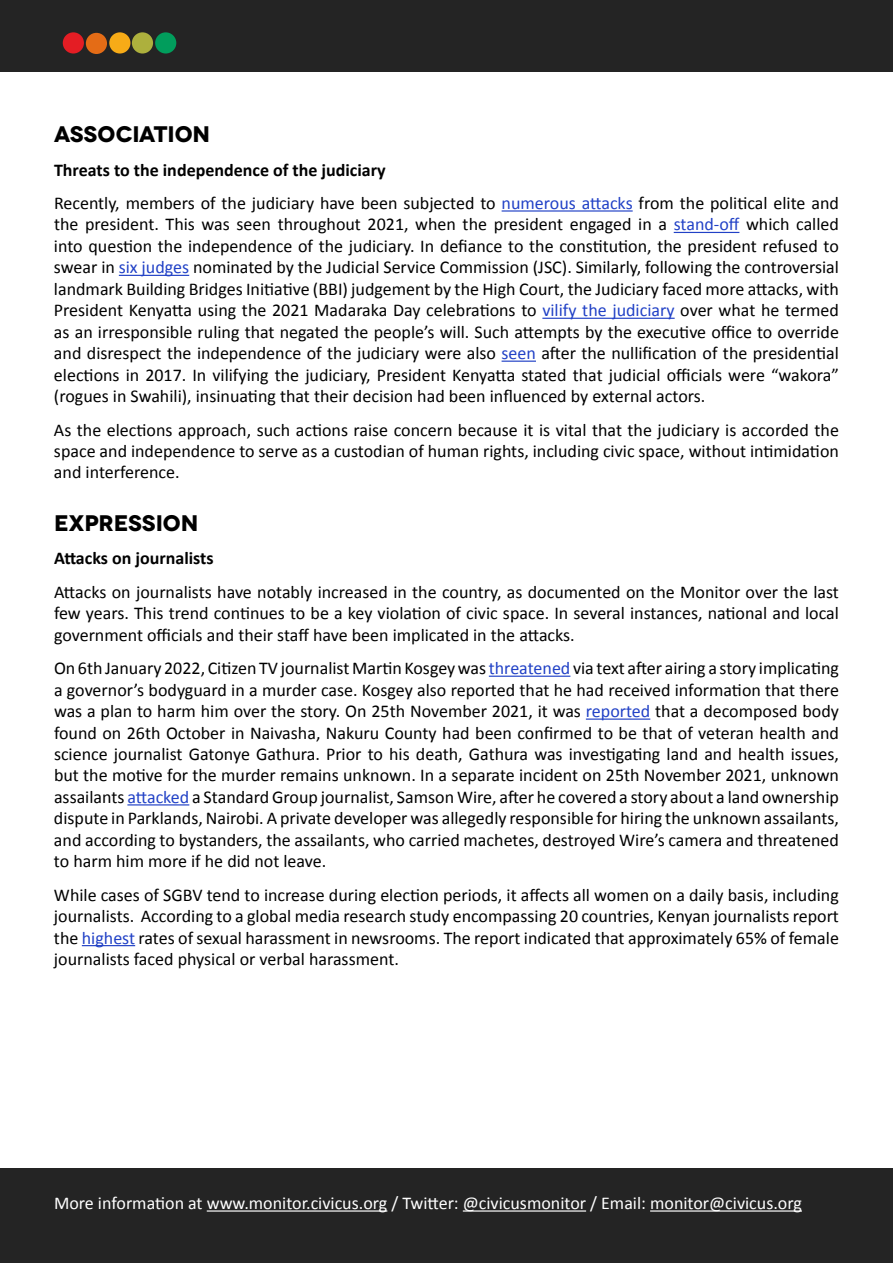
<style>
.page{position:relative;width:893px;height:1263px;background:#fff}
.page>*{position:absolute;margin:0;border:0;box-sizing:border-box;transform-origin:0 0}
.t1{font:700 22.5px "Novecentowide";letter-spacing:-.01em;color:#000}
.t2{font:18px/21.5px "Calibri";color:#000;text-align:justify}
.t3{font:18px "Calibri";color:#fff}
.t4{font:700 18px "Calibri";color:#000}
.s1{font-weight:700}
.s2{color:#2141c6}
</style>
<div class="page">
<div style="left:0;top:0;width:893px;height:72px;background:#242424"></div>
<div style="left:63px;top:32px;width:21px;height:22px;background:#e41d24;border-radius:50%"></div>
<div style="left:86px;top:33px;width:21px;height:21px;background:#e46c16;border-radius:50%"></div>
<div style="left:109px;top:32px;width:21px;height:22px;background:#f7ab17;border-radius:50%"></div>
<div style="left:132px;top:32px;width:21px;height:22px;background:#adb03d;border-radius:50%"></div>
<div style="left:155px;top:32px;width:21px;height:22px;background:#019d5c;border-radius:50%"></div>
<div style="left:0;top:1168px;width:893px;height:95px;background:#242424"></div>
<hr style="left:207px;top:1210px;width:180px;height:1px;background:#fff">
<hr style="left:463px;top:1210px;width:123px;height:1px;background:#fff">
<hr style="left:650px;top:1210px;width:152px;height:1px;background:#fff">
<hr style="left:502px;top:210px;width:131px;height:2px;background:#2141c6">
<hr style="left:674px;top:232px;width:65px;height:1px;background:#2141c6">
<hr style="left:119px;top:275px;width:70px;height:1px;background:#2141c6">
<hr style="left:542px;top:318px;width:133px;height:1px;background:#2141c6">
<hr style="left:502px;top:361px;width:34px;height:1px;background:#2141c6">
<hr style="left:489px;top:676px;width:81px;height:1px;background:#2141c6">
<hr style="left:586px;top:718px;width:64px;height:2px;background:#2141c6">
<hr style="left:127px;top:804px;width:62px;height:1px;background:#2141c6">
<hr style="left:82px;top:945px;width:53px;height:1px;background:#2141c6">
<p class="t1" style="left:54px;top:120px;width:158px">ASSOCIATION</p>
<p class="t2" style="left:54px;top:153px;width:786px;line-height:33.5px"><span class="s1">Threats to the independence of the judiciary<br></span>Recently, members of the judiciary have been subjected to <span class="s2">numerous attacks</span> from the political elite and</p>
<p class="t2" style="left:54px;top:214px;width:786px">the president. This was seen throughout 2021, when the president engaged in a <span class="s2">stand-off</span> which called into question the independence of the judiciary. In defiance to the constitution, the president refused to swear in <span class="s2">six judges</span> nominated by the Judicial Service Commission (JSC). Similarly, following the controversial landmark Building Bridges Initiative (BBI) judgement by the High Court, the Judiciary faced more attacks, with President Kenyatta using the 2021 Madaraka Day celebrations to <span class="s2">vilify the judiciary</span> over what he termed as an irresponsible ruling that negated the people’s will. Such attempts by the executive office to override and disrespect the independence of the judiciary were also <span class="s2">seen</span> after the nullification of the presidential elections in 2017. In vilifying the judiciary, President Kenyatta stated that judicial officials were “wakora” (rogues in Swahili), insinuating that their decision had been influenced by external actors.</p>
<p class="t2" style="left:54px;top:419px;width:786px">As the elections approach, such actions raise concern because it is vital that the judiciary is accorded the space and independence to serve as a custodian of human rights, including civic space, without intimidation and interference.</p>
<p class="t1" style="left:54px;top:509px;width:146px">EXPRESSION</p>
<p class="t4" style="left:54px;top:547px;width:161px">Attacks on journalists</p>
<p class="t2" style="left:54px;top:581px;width:786px">Attacks on journalists have notably increased in the country, as documented on the Monitor over the last few years. This trend continues to be a key violation of civic space. In several instances, national and local government officials and their staff have been implicated in the attacks.</p>
<p class="t2" style="left:54px;top:657px;width:786px">On 6th January 2022, Citizen TV journalist Martin Kosgey was<span class="s2">threatened</span> via text after airing a story implicating a governor’s bodyguard in a murder case. Kosgey also reported that he had received information that there was a plan to harm him over the story. On 25th November 2021, it was <span class="s2">reported</span> that a decomposed body found on 26th October in Naivasha, Nakuru County had been confirmed to be that of veteran health and science journalist Gatonye Gathura. Prior to his death, Gathura was investigating land and health issues, but the motive for the murder remains unknown. In a separate incident on 25th November 2021, unknown assailants <span class="s2">attacked</span> a Standard Group journalist, Samson Wire, after he covered a story about a land ownership dispute in Parklands, Nairobi. A private developer was allegedly responsible for hiring the unknown assailants, and according to bystanders, the assailants, who carried machetes, destroyed Wire’s camera and threatened to harm him more if he did not leave.</p>
<p class="t2" style="left:54px;top:884px;width:786px">While cases of SGBV tend to increase during election periods, it affects all women on a daily basis, including journalists. According to a global media research study encompassing 20 countries, Kenyan journalists report the <span class="s2">highest</span> rates of sexual harassment in newsrooms. The report indicated that approximately 65% of female journalists faced physical or verbal harassment.</p>
<p class="t3" style="left:54px;top:1191px;width:749px">More information at www.monitor.civicus.org / Twitter: @civicusmonitor / Email: monitor@civicus.org</p>
</div>
